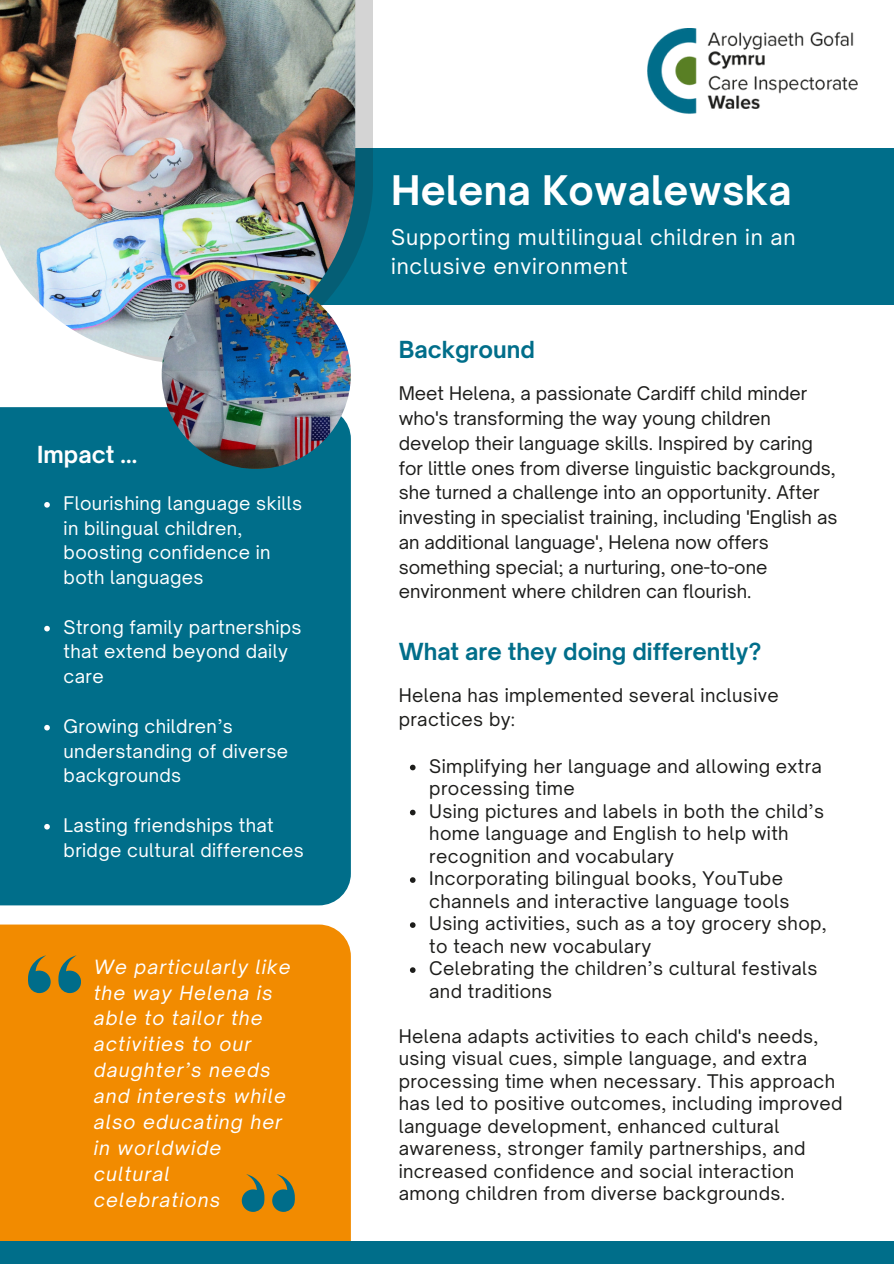
<style>
.page{position:relative;width:894px;height:1264px;background:#fff}
.page>*{position:absolute;margin:0;border:0;box-sizing:border-box;transform-origin:0 0}
.t1{font:700 39px "Open Sauce One";letter-spacing:.01em;color:#fff}
.t2{font:700 22.5px "Open Sauce One";color:#006e8a}
.t3{font:700 22.5px "Open Sauce One";letter-spacing:.005em;color:#fff}
.t4{font:21px/29.2px "Open Sauce One";letter-spacing:.04em;color:#fff}
.t5{font:italic 18.75px/25.8px "Open Sauce One";letter-spacing:.06em;color:#fff}
.t6{font:18px/22.5px "Open Sauce One";letter-spacing:.02em;color:#1d1d1b}
.t7{font:18px/24.8px "Open Sauce One";color:#1d1d1b}
.t8{font:18px/24.8px "Open Sauce One";letter-spacing:.02em;color:#fff}
</style>
<div class="page">
<div style="left:170px;top:148px;width:723px;height:157px;background:#006e8a"></div>
<svg style="left:139px;top:0;width:234px;height:364px"></svg>
<img style="left:0;top:0;width:355px;height:357px">
<div style="left:0;top:407px;width:351px;height:498px;background:#006e8a"></div>
<div style="left:0;top:924px;width:350px;height:317px;background:#f28b00"></div>
<div style="left:0;top:1241px;width:893px;height:22px;background:#006e8a"></div>
<img style="left:647px;top:29px;width:211px;height:85px">
<img style="left:162px;top:280px;width:189px;height:189px;border-radius:50%">
<svg style="left:28px;top:955px;width:23px;height:38px"></svg>
<svg style="left:58px;top:955px;width:23px;height:38px"></svg>
<svg style="left:272px;top:1174px;width:22px;height:37px"></svg>
<svg style="left:242px;top:1174px;width:22px;height:37px"></svg>
<svg style="left:410px;top:764px;width:5px;height:6px"></svg>
<svg style="left:410px;top:809px;width:5px;height:6px"></svg>
<svg style="left:410px;top:877px;width:5px;height:5px"></svg>
<svg style="left:410px;top:922px;width:5px;height:5px"></svg>
<svg style="left:410px;top:967px;width:5px;height:5px"></svg>
<svg style="left:44px;top:502px;width:6px;height:5px"></svg>
<svg style="left:44px;top:626px;width:6px;height:5px"></svg>
<svg style="left:44px;top:725px;width:6px;height:5px"></svg>
<svg style="left:44px;top:824px;width:6px;height:5px"></svg>
<p class="t3" style="left:37px;top:441px;width:102px">Impact ...</p>
<p class="t8" style="left:64px;top:490px;width:240px">Flourishing language skills in bilingual children, boosting confidence in both languages</p>
<p class="t8" style="left:64px;top:614px;width:239px">Strong family partnerships that extend beyond daily care</p>
<p class="t8" style="left:64px;top:713px;width:226px">Growing children’s understanding of diverse backgrounds</p>
<p class="t8" style="left:64px;top:812px;width:242px">Lasting friendships that bridge cultural differences</p>
<p class="t5" style="left:94px;top:953px;width:198px">We particularly like</p>
<h3 class="t5" style="left:94px;top:979px;width:193px">the way Helena is able to tailor the activities to our daughter’s needs and interests while also educating her in worldwide cultural celebrations</h3>
<h2 class="t1" style="left:391px;top:166px;width:402px">Helena Kowalewska</h2>
<p class="t4" style="left:391px;top:222px;width:406px">Supporting multilingual children in an inclusive environment</p>
<p class="t2" style="left:398px;top:336px;width:138px">Background</p>
<p class="t7" style="left:398px;top:381px;width:440px">Meet Helena, a passionate Cardiff child minder who's transforming the way young children develop their language skills. Inspired by caring for little ones from diverse linguistic backgrounds, she turned a challenge into an opportunity. After investing in specialist training, including 'English as an additional language', Helena now offers something special; a nurturing, one-to-one environment where children can flourish.</p>
<p class="t2" style="left:398px;top:637px;width:364px">What are they doing differently?</p>
<p class="t6" style="left:398px;top:682px;width:381px;line-height:24.8px">Helena has implemented several inclusive practices by:</p>
<h2 class="t6" style="left:429px;top:754px;width:394px">Simplifying her language and allowing extra processing time</h2>
<p class="t6" style="left:429px;top:799px;width:396px">Using pictures and labels in both the child’s home language and English to help with recognition and vocabulary</p>
<p class="t6" style="left:429px;top:867px;width:362px">Incorporating bilingual books, YouTube channels and interactive language tools</p>
<p class="t6" style="left:429px;top:912px;width:399px">Using activities, such as a toy grocery shop, to teach new vocabulary</p>
<p class="t6" style="left:429px;top:957px;width:390px">Celebrating the children’s cultural festivals and traditions</p>
<h2 class="t6" style="left:398px;top:1024px;width:445px">Helena adapts activities to each child's needs, using visual cues, simple language, and extra processing time when necessary. This approach has led to positive outcomes, including improved language development, enhanced cultural awareness, stronger family partnerships, and increased confidence and social interaction among children from diverse backgrounds.</h2>
</div>
